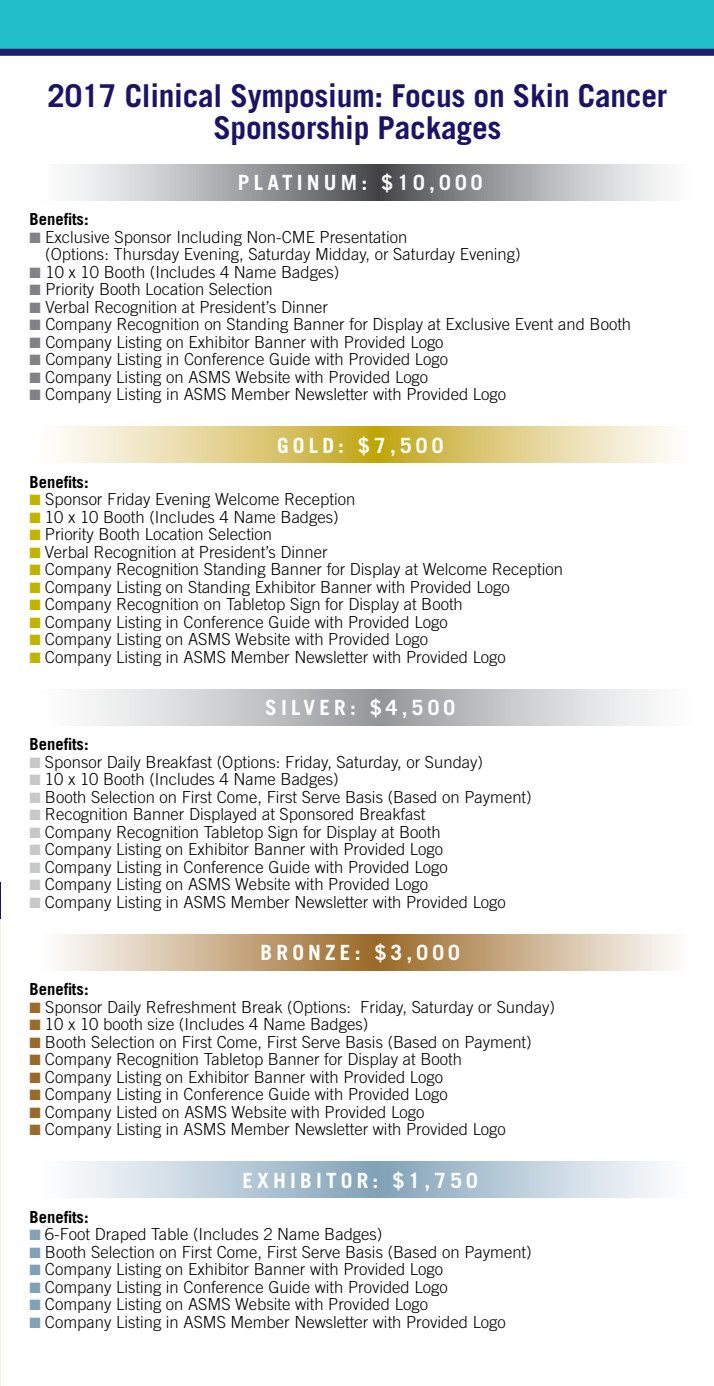
<style>
.page{position:relative;width:714px;height:1386px;background:#fff}
.page>*{position:absolute;margin:0;border:0;box-sizing:border-box;transform-origin:0 0}
.t1{font:700 31.5px/31.5px "Trade Gothic";letter-spacing:-.01em;color:#1b1464;text-align:center}
.t2{font:700 21px "Trade Gothic";letter-spacing:.2em;color:#fff}
.t3{font:300 16.62px/17.5px "Trade Gothic";color:#000}
.t4{font:700 16.62px "Trade Gothic";color:#000}
.s1{color:#808285}
.s2{color:#c1b400}
.s3{color:#c7c8ca}
.s4{color:#9a6a2a}
.s5{color:#80a1b6}
</style>
<div class="page">
<svg style="left:57px;top:935px;width:620px;height:36px;background:#cbb18f"></svg>
<svg style="left:90px;top:690px;width:563px;height:36px;background:#c7c9cb"></svg>
<svg style="left:59px;top:426px;width:613px;height:36px;background:#e1d18e"></svg>
<svg style="left:69px;top:164px;width:597px;height:36px;background:#a5a6a8"></svg>
<svg style="left:70px;top:1161px;width:591px;height:37px;background:#bcceda"></svg>
<div style="left:0;top:0;width:714px;height:51px;background:#20bec6"></div>
<div style="left:0;top:49px;width:714px;height:7px;background:#211d70"></div>
<hr style="left:0;top:903px;width:1px;height:483px;background:#f5f2db">
<hr style="left:0;top:882px;width:1px;height:36px;background:#1b1464">
<h1 class="t1" style="left:47px;top:80px;width:621px">2017 Clinical Symposium: Focus on Skin Cancer<br>Sponsorship Packages</h1>
<p class="t2" style="left:238px;top:170px;width:246px">PLATINUM: $10,000</p>
<p class="t4" style="left:29px;top:209px;width:61px">Benefits:</p>
<p class="t3" style="left:45px;top:228px;width:477px;text-indent:-16px"><span class="s1">■</span> Exclusive Sponsor Including Non-CME Presentation<br>(Options: Thursday Evening, Saturday Midday, or Saturday Evening)</p>
<p class="t3" style="left:29px;top:263px;width:311px"><span class="s1">■</span> 10 x 10 Booth (Includes 4 Name Badges)</p>
<p class="t3" style="left:29px;top:280px;width:245px"><span class="s1">■</span> Priority Booth Location Selection</p>
<p class="t3" style="left:29px;top:298px;width:300px"><span class="s1">■</span> Verbal Recognition at President’s Dinner</p>
<p class="t3" style="left:29px;top:315px;width:603px"><span class="s1">■</span> Company Recognition on Standing Banner for Display at Exclusive Event and Booth</p>
<p class="t3" style="left:29px;top:333px;width:416px"><span class="s1">■</span> Company Listing on Exhibitor Banner with Provided Logo</p>
<p class="t3" style="left:29px;top:350px;width:420px"><span class="s1">■</span> Company Listing in Conference Guide with Provided Logo</p>
<p class="t3" style="left:29px;top:368px;width:400px"><span class="s1">■</span> Company Listing on ASMS Website with Provided Logo</p>
<p class="t3" style="left:29px;top:385px;width:478px"><span class="s1">■</span> Company Listing in ASMS Member Newsletter with Provided Logo</p>
<p class="t2" style="left:277px;top:432px;width:168px">GOLD: $7,500</p>
<p class="t4" style="left:29px;top:471px;width:61px">Benefits:</p>
<p class="t3" style="left:29px;top:490px;width:327px"><span class="s2">■</span> Sponsor Friday Evening Welcome Reception</p>
<p class="t3" style="left:29px;top:508px;width:311px"><span class="s2">■</span> 10 x 10 Booth (Includes 4 Name Badges)</p>
<p class="t3" style="left:29px;top:525px;width:244px"><span class="s2">■</span> Priority Booth Location Selection</p>
<p class="t3" style="left:29px;top:543px;width:300px"><span class="s2">■</span> Verbal Recognition at President’s Dinner</p>
<p class="t3" style="left:29px;top:560px;width:535px"><span class="s2">■</span> Company Recognition Standing Banner for Display at Welcome Reception</p>
<p class="t3" style="left:29px;top:578px;width:482px"><span class="s2">■</span> Company Listing on Standing Exhibitor Banner with Provided Logo</p>
<p class="t3" style="left:29px;top:595px;width:435px"><span class="s2">■</span> Company Recognition on Tabletop Sign for Display at Booth</p>
<p class="t3" style="left:29px;top:613px;width:420px"><span class="s2">■</span> Company Listing in Conference Guide with Provided Logo</p>
<p class="t3" style="left:29px;top:630px;width:400px"><span class="s2">■</span> Company Listing on ASMS Website with Provided Logo</p>
<p class="t3" style="left:29px;top:648px;width:478px"><span class="s2">■</span> Company Listing in ASMS Member Newsletter with Provided Logo</p>
<p class="t2" style="left:265px;top:695px;width:192px">SILVER: $4,500</p>
<p class="t4" style="left:29px;top:734px;width:61px">Benefits:</p>
<p class="t3" style="left:29px;top:753px;width:455px"><span class="s3">■</span> Sponsor Daily Breakfast (Options: Friday, Saturday, or Sunday)</p>
<p class="t3" style="left:29px;top:770px;width:311px"><span class="s3">■</span> 10 x 10 Booth (Includes 4 Name Badges)</p>
<p class="t3" style="left:29px;top:788px;width:504px"><span class="s3">■</span> Booth Selection on First Come, First Serve Basis (Based on Payment)</p>
<p class="t3" style="left:29px;top:805px;width:398px"><span class="s3">■</span> Recognition Banner Displayed at Sponsored Breakfast</p>
<p class="t3" style="left:29px;top:823px;width:413px"><span class="s3">■</span> Company Recognition Tabletop Sign for Display at Booth</p>
<p class="t3" style="left:29px;top:840px;width:415px"><span class="s3">■</span> Company Listing on Exhibitor Banner with Provided Logo</p>
<p class="t3" style="left:29px;top:858px;width:420px"><span class="s3">■</span> Company Listing in Conference Guide with Provided Logo</p>
<p class="t3" style="left:29px;top:875px;width:400px"><span class="s3">■</span> Company Listing on ASMS Website with Provided Logo</p>
<p class="t3" style="left:29px;top:893px;width:478px"><span class="s3">■</span> Company Listing in ASMS Member Newsletter with Provided Logo</p>
<p class="t2" style="left:261px;top:940px;width:201px">BRONZE: $3,000</p>
<p class="t4" style="left:29px;top:979px;width:61px">Benefits:</p>
<p class="t3" style="left:29px;top:998px;width:527px"><span class="s4">■</span> Sponsor Daily Refreshment Break (Options: Friday, Saturday or Sunday)</p>
<p class="t3" style="left:29px;top:1015px;width:340px"><span class="s4">■</span> 10 x 10 booth size (Includes 4 Name Badges)</p>
<p class="t3" style="left:29px;top:1033px;width:504px"><span class="s4">■</span> Booth Selection on First Come, First Serve Basis (Based on Payment)</p>
<p class="t3" style="left:29px;top:1050px;width:434px"><span class="s4">■</span> Company Recognition Tabletop Banner for Display at Booth</p>
<p class="t3" style="left:29px;top:1068px;width:415px"><span class="s4">■</span> Company Listing on Exhibitor Banner with Provided Logo</p>
<p class="t3" style="left:29px;top:1085px;width:420px"><span class="s4">■</span> Company Listing in Conference Guide with Provided Logo</p>
<p class="t3" style="left:29px;top:1103px;width:396px"><span class="s4">■</span> Company Listed on ASMS Website with Provided Logo</p>
<p class="t3" style="left:29px;top:1120px;width:478px"><span class="s4">■</span> Company Listing in ASMS Member Newsletter with Provided Logo</p>
<p class="t2" style="left:243px;top:1167px;width:237px">EXHIBITOR: $1,750</p>
<p class="t4" style="left:29px;top:1206px;width:61px">Benefits:</p>
<p class="t3" style="left:29px;top:1225px;width:354px"><span class="s5">■</span> 6-Foot Draped Table (Includes 2 Name Badges)</p>
<p class="t3" style="left:29px;top:1243px;width:504px"><span class="s5">■</span> Booth Selection on First Come, First Serve Basis (Based on Payment)</p>
<p class="t3" style="left:29px;top:1260px;width:415px"><span class="s5">■</span> Company Listing on Exhibitor Banner with Provided Logo</p>
<p class="t3" style="left:29px;top:1278px;width:420px"><span class="s5">■</span> Company Listing in Conference Guide with Provided Logo</p>
<p class="t3" style="left:29px;top:1295px;width:400px"><span class="s5">■</span> Company Listing on ASMS Website with Provided Logo</p>
<p class="t3" style="left:29px;top:1313px;width:478px"><span class="s5">■</span> Company Listing in ASMS Member Newsletter with Provided Logo</p>
</div>
